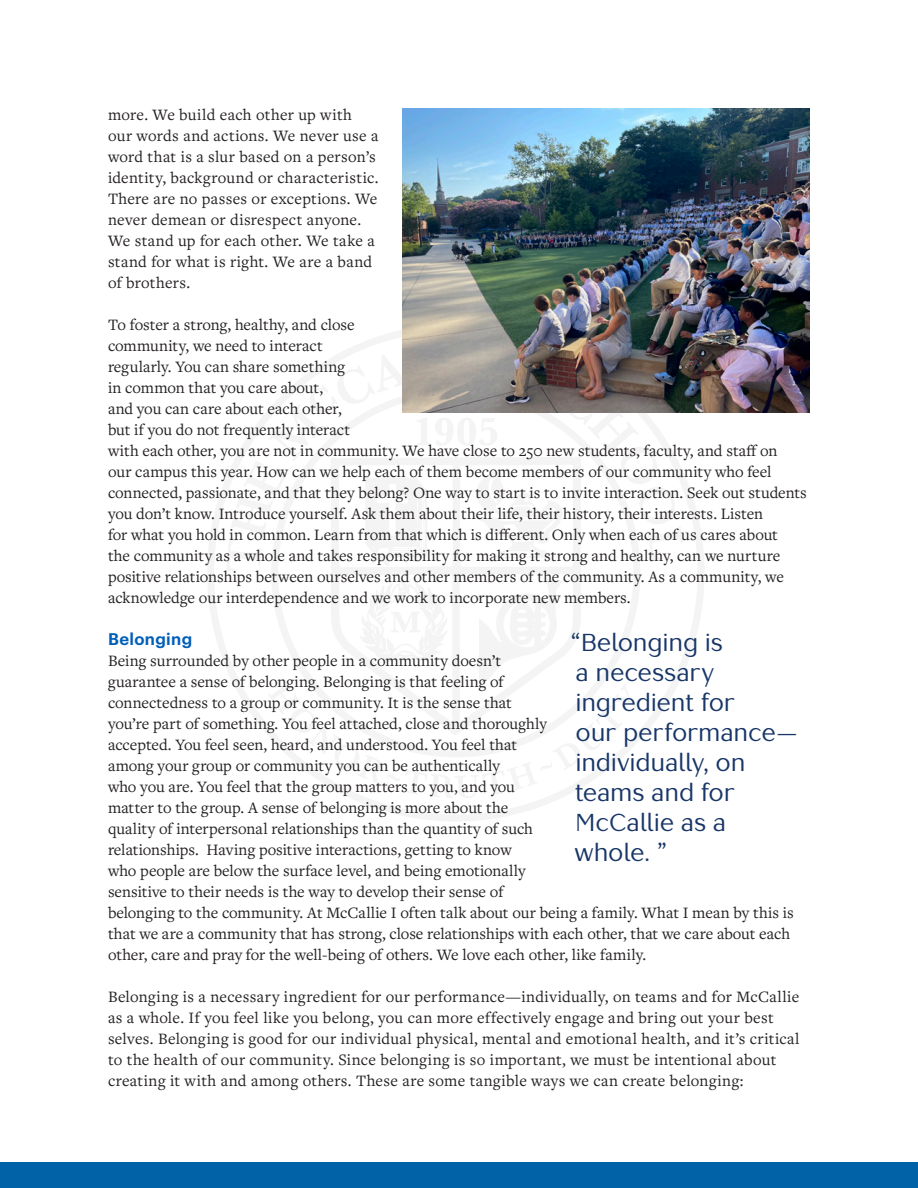
<style>
.page{position:relative;width:918px;height:1188px;background:#fff}
.page>*{position:absolute;margin:0;border:0;box-sizing:border-box;transform-origin:0 0}
.t1{font:24px/30px "Lagu Sans";letter-spacing:.015em;color:#183668}
.t2{font:16.5px/21px "Freight Text Pro";letter-spacing:.005em;color:#231f20}
.t3{font:600 16.5px "Graphik";letter-spacing:.02em;color:#005fb9}
</style>
<div class="page">
<svg style="left:208px;top:324px;width:496px;height:497px"></svg>
<svg style="left:330px;top:572px;width:252px;height:7px"></svg>
<svg style="left:226px;top:344px;width:457px;height:228px"></svg>
<svg style="left:267px;top:579px;width:373px;height:219px"></svg>
<div style="left:0;top:1163px;width:918px;height:25px;background:#0162a8"></div>
<img style="left:403px;top:108px;width:407px;height:305px">
<p class="t2" style="left:108px;top:103px;width:272px">more. We build each other up with our words and actions. We never use a word that is a slur based on a person’s identity, background or characteristic.<br>There are no passes or exceptions. We never demean or disrespect anyone.<br>We stand up for each other. We take a stand for what is right. We are a band of brothers.</p>
<p class="t2" style="left:108px;top:313px;width:700px">To foster a strong, healthy, and close<br>community, we need to interact<br>regularly. You can share something<br>in common that you care about,<br>and you can care about each other,<br>but if you do not frequently interact<br>with each other, you are not in community. We have close to 250 new students, faculty, and staff on<br>our campus this year. How can we help each of them become members of our community who feel connected, passionate, and that they belong? One way to start is to invite interaction. Seek out students you don’t know. Introduce yourself. Ask them about their life, their history, their interests. Listen<br>for what you hold in common. Learn from that which is different. Only when each of us cares about<br>the community as a whole and takes responsibility for making it strong and healthy, can we nurture positive relationships between ourselves and other members of the community. As a community, we acknowledge our interdependence and we work to incorporate new members.</p>
<p class="t3" style="left:108px;top:626px;width:86px">Belonging</p>
<p class="t2" style="left:108px;top:649px;width:687px">Being surrounded by other people in a community doesn’t<br>guarantee a sense of belonging. Belonging is that feeling of<br>connectedness to a group or community. It is the sense that<br>you’re part of something. You feel attached, close and thoroughly<br>accepted. You feel seen, heard, and understood. You feel that<br>among your group or community you can be authentically<br>who you are. You feel that the group matters to you, and you<br>matter to the group. A sense of belonging is more about the<br>quality of interpersonal relationships than the quantity of such<br>relationships. Having positive interactions, getting to know<br>who people are below the surface level, and being emotionally<br>sensitive to their needs is the way to develop their sense of<br>belonging to the community. At McCallie I often talk about our being a family. What I mean by this is that we are a community that has strong, close relationships with each other, that we care about each other, care and pray for the well-being of others. We love each other, like family.</p>
<p class="t2" style="left:108px;top:985px;width:693px">Belonging is a necessary ingredient for our performance—individually, on teams and for McCallie as a whole. If you feel like you belong, you can more effectively engage and bring out your best selves. Belonging is good for our individual physical, mental and emotional health, and it’s critical to the health of our community. Since belonging is so important, we must be intentional about creating it with and among others. These are some tangible ways we can create belonging:</p>
<p class="t1" style="left:570px;top:626px;width:229px">“Belonging is<br>a necessary ingredient for<br>our performance— individually, on teams and for<br>McCallie as a whole. ”</p>
</div>
